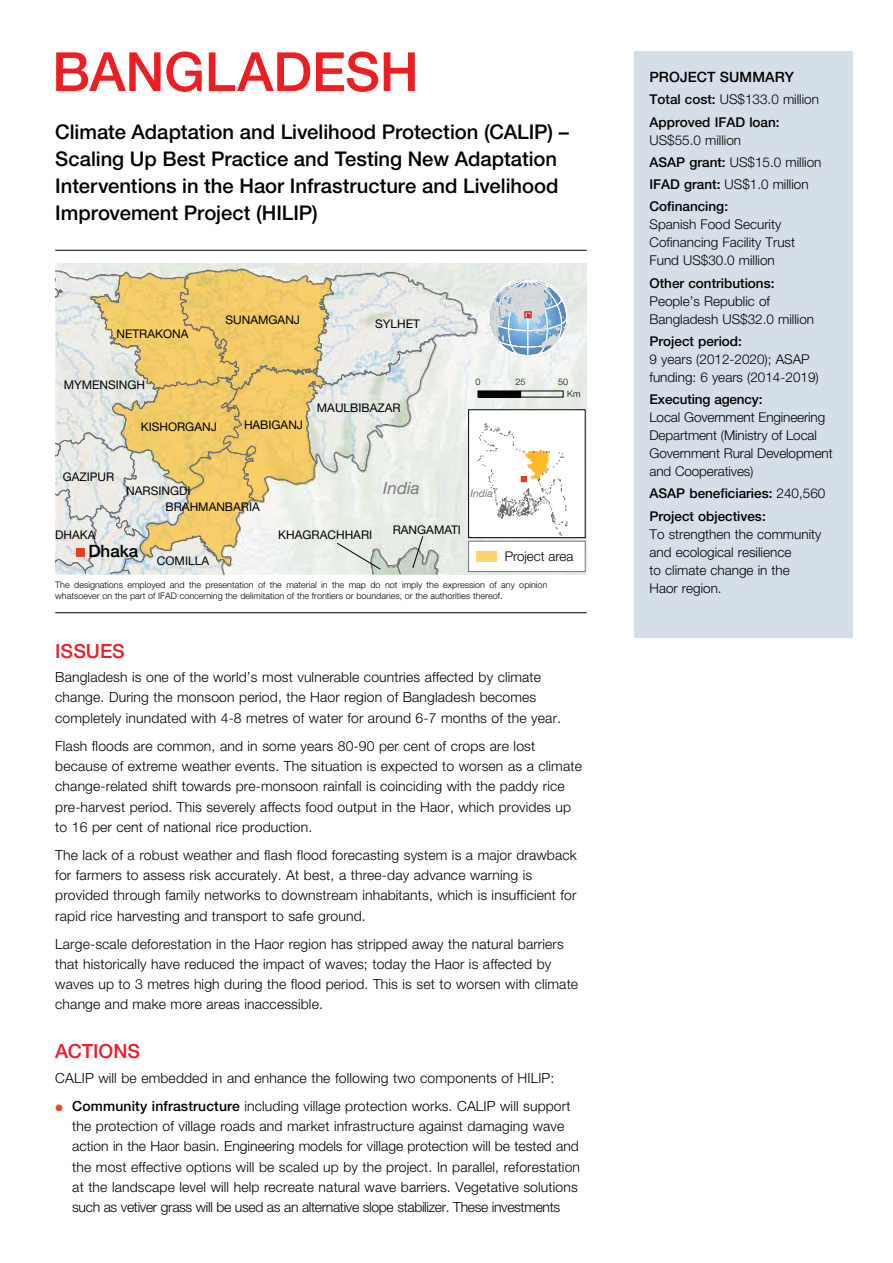
<style>
.page{position:relative;width:893px;height:1263px;background:#fff}
.page>*{position:absolute;margin:0;border:0;box-sizing:border-box;transform-origin:0 0}
.t1{font:500 54px "Helvetica Neue";letter-spacing:-.005em;color:#ed1d24}
.t2{font:500 20.25px/27px "Helvetica Neue";color:#000}
.t3{font:500 19.5px "Helvetica Neue";color:#ed1d24}
.t4{font:500 16.95px "Helvetica Neue";color:#000}
.t5{font:italic 16.95px "Helvetica Neue";color:#77787b}
.t6{font:500 14.25px "Helvetica Neue";letter-spacing:.01em;color:#000}
.t7{font:300 13.95px/20.1px "Helvetica Neue";letter-spacing:.01em;color:#000}
.t8{font:300 13.5px/18px "Helvetica Neue";color:#000}
.t9{font:500 13.5px/22.2px "Helvetica Neue";color:#000}
.t10{font:300 13.35px "Helvetica Neue";color:#000}
.t11{font:11.85px "Helvetica Neue";color:#000}
.t12{font:italic 10.5px "Helvetica Neue";color:#77787b}
.t13{font:300 9px/11.2px "Helvetica Neue";color:#000}
.s1{font-weight:500}
.s2{font-weight:300}
</style>
<div class="page">
<div style="left:634px;top:51px;width:219px;height:586px;background:#d4dfe9"></div>
<hr style="left:55px;top:612px;width:532px;height:1px;background:#000">
<svg style="left:56px;top:264px;width:530px;height:310px"></svg>
<hr style="left:55px;top:250px;width:532px;height:1px;background:#000">
<h1 class="t1" style="left:52px;top:40px;width:368px">BANGLADESH</h1>
<h2 class="t2" style="left:55px;top:118px;width:515px">Climate Adaptation and Livelihood Protection (CALIP) – Scaling Up Best Practice and Testing New Adaptation Interventions in the Haor Infrastructure and Livelihood Improvement Project (HILIP)</h2>
<p class="t11" style="left:117px;top:326px;width:73px">NETRAKONA</p>
<p class="t11" style="left:226px;top:313px;width:76px">SUNAMGANJ</p>
<p class="t11" style="left:375px;top:317px;width:46px">SYLHET</p>
<p class="t11" style="left:64px;top:378px;width:83px">MYMENSINGH</p>
<p class="t11" style="left:141px;top:420px;width:78px">KISHORGANJ</p>
<p class="t11" style="left:244px;top:417px;width:61px">HABIGANJ</p>
<p class="t11" style="left:317px;top:401px;width:85px">MAULBIBAZAR</p>
<p class="t13" style="left:475px;top:376px;width:7px">0</p>
<p class="t13" style="left:516px;top:376px;width:12px">25</p>
<p class="t13" style="left:567px;top:376px;width:15px;line-height:11.9px;text-indent:-9px">50<br>Km</p>
<p class="t11" style="left:63px;top:470px;width:53px">GAZIPUR</p>
<p class="t11" style="left:55px;top:528px;width:42px">DHAKA</p>
<p class="t11" style="left:126px;top:484px;width:66px">NARSINGDI</p>
<p class="t11" style="left:166px;top:500px;width:96px">BRAHMANBARIA</p>
<p class="t4" style="left:88px;top:541px;width:51px">Dhaka</p>
<p class="t11" style="left:157px;top:553px;width:54px">COMILLA</p>
<p class="t11" style="left:278px;top:528px;width:95px">KHAGRACHHARI</p>
<p class="t5" style="left:383px;top:478px;width:38px">India</p>
<p class="t12" style="left:470px;top:487px;width:24px">India</p>
<p class="t11" style="left:393px;top:523px;width:70px">RANGAMATI</p>
<p class="t10" style="left:505px;top:548px;width:70px">Project area</p>
<p class="t13" style="left:55px;top:578px;width:494px">The designations employed and the presentation of the material in the map do not imply the expression of any opinion whatsoever on the part of IFAD concerning the delimitation of the frontiers or boundaries, or the authorities thereof.</p>
<h3 class="t3" style="left:55px;top:639px;width:71px">ISSUES</h3>
<p class="t7" style="left:55px;top:667px;width:507px">Bangladesh is one of the world’s most vulnerable countries affected by climate change. During the monsoon period, the Haor region of Bangladesh becomes completely inundated with 4-8 metres of water for around 6-7 months of the year.</p>
<p class="t7" style="left:55px;top:736px;width:528px">Flash floods are common, and in some years 80-90 per cent of crops are lost because of extreme weather events. The situation is expected to worsen as a climate change-related shift towards pre-monsoon rainfall is coinciding with the paddy rice pre-harvest period. This severely affects food output in the Haor, which provides up to 16 per cent of national rice production.</p>
<p class="t7" style="left:55px;top:845px;width:523px">The lack of a robust weather and flash flood forecasting system is a major drawback for farmers to assess risk accurately. At best, a three-day advance warning is provided through family networks to downstream inhabitants, which is insufficient for rapid rice harvesting and transport to safe ground.</p>
<p class="t7" style="left:55px;top:934px;width:524px">Large-scale deforestation in the Haor region has stripped away the natural barriers that historically have reduced the impact of waves; today the Haor is affected by waves up to 3 metres high during the flood period. This is set to worsen with climate change and make more areas inaccessible.</p>
<h3 class="t3" style="left:55px;top:1040px;width:86px">ACTIONS</h3>
<p class="t7" style="left:72px;top:1063px;width:500px;line-height:28.7px;text-indent:-17px">CALIP will be embedded in and enhance the following two components of HILIP:<br><span class="s1">Community infrastructure</span> including village protection works. CALIP will support</p>
<p class="t7" style="left:72px;top:1116px;width:509px">the protection of village roads and market infrastructure against damaging wave action in the Haor basin. Engineering models for village protection will be tested and the most effective options will be scaled up by the project. In parallel, reforestation at the landscape level will help recreate natural wave barriers. Vegetative solutions such as vetiver grass will be used as an alternative slope stabilizer. These investments</p>
<p class="t6" style="left:649px;top:69px;width:146px">PROJECT SUMMARY</p>
<p class="t9" style="left:649px;top:88px;width:171px">Total cost: <span class="s2">US$133.0 million<br></span>Approved IFAD loan:</p>
<p class="t8" style="left:649px;top:128px;width:173px;line-height:22.2px">US$55.0 million<br><span class="s1">ASAP grant:</span> US$15.0 million<br><span class="s1">IFAD grant:</span> US$1.0 million<br><span class="s1">Cofinancing:</span></p>
<p class="t8" style="left:649px;top:215px;width:147px">Spanish Food Security<br>Cofinancing Facility Trust<br>Fund US$30.0 million</p>
<p class="t9" style="left:649px;top:272px;width:126px">Other contributions:</p>
<p class="t8" style="left:649px;top:292px;width:166px">People’s Republic of<br>Bangladesh US$32.0 million</p>
<p class="t9" style="left:649px;top:330px;width:94px">Project period:</p>
<p class="t8" style="left:649px;top:350px;width:171px">9 years (2012-2020); ASAP funding: 6 years (2014-2019)</p>
<p class="t9" style="left:649px;top:388px;width:115px">Executing agency:</p>
<p class="t8" style="left:649px;top:408px;width:185px">Local Government Engineering<br>Department (Ministry of Local<br>Government Rural Development and Cooperatives)</p>
<p class="t9" style="left:649px;top:482px;width:177px">ASAP beneficiaries: <span class="s2">240,560<br></span>Project objectives:</p>
<p class="t8" style="left:649px;top:525px;width:173px">To strengthen the community and ecological resilience<br>to climate change in the<br>Haor region.</p>
</div>
